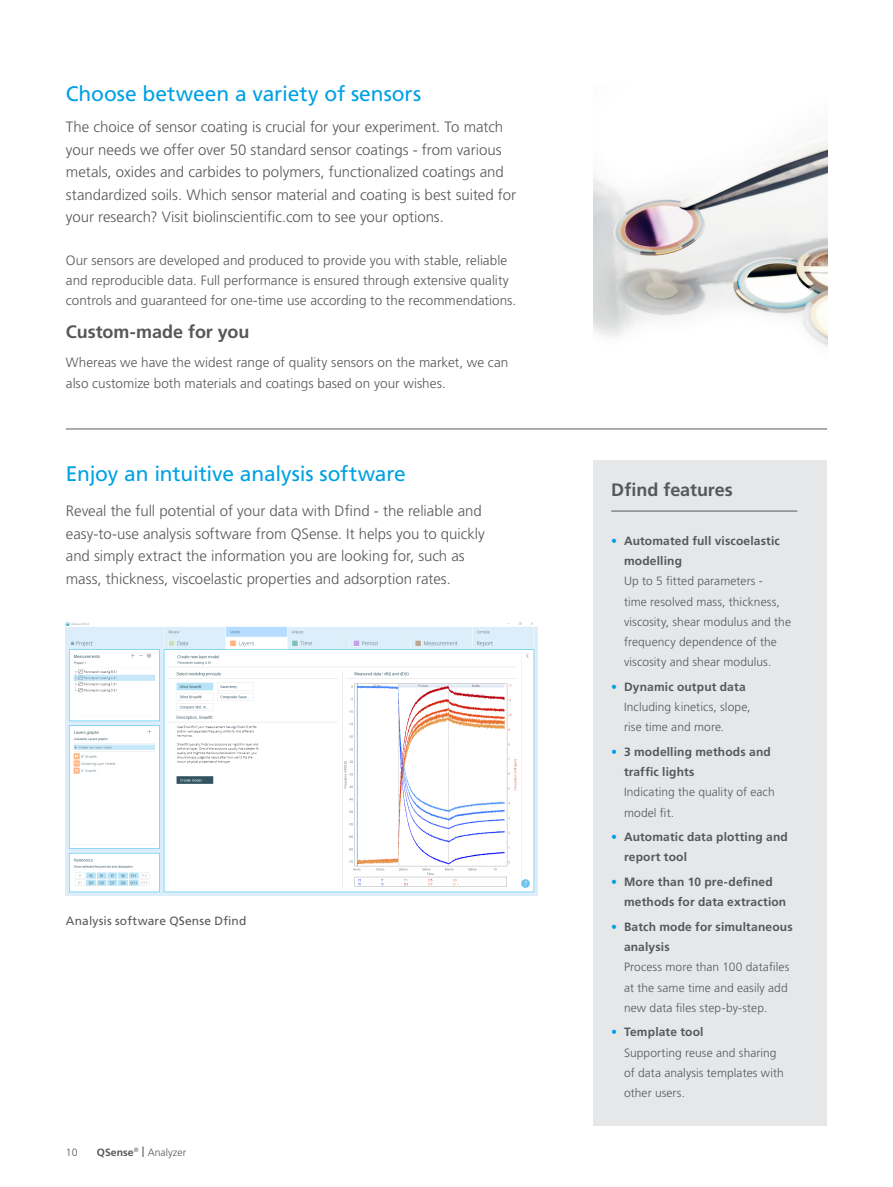
<style>
.page{position:relative;width:893px;height:1187px;background:#fff}
.page>*{position:absolute;margin:0;border:0;box-sizing:border-box;transform-origin:0 0}
.Ingress_80{font:21px "Frutiger LT Std";letter-spacing:-.01em;color:#00a1e3}
.Sub_Heading_1_Page_B{font:21px "Frutiger LT Std";color:#00a1e3}
.Sub_Heading_2_Page_8{font:700 18px "Frutiger LT Std";letter-spacing:-.005em;color:#57585a}
.Ingress_80-2{font:300 15px/22.5px "Frutiger LT Std";color:#57585a}
.Ingress_80-3{font:300 13.5px/20.2px "Frutiger LT Std";color:#57585a}
.t1{font:300 12px/20.2px "Frutiger LT Std";letter-spacing:.005em;color:#57585a}
.t2{font:700 12px/20.2px "Frutiger LT Std";letter-spacing:.015em;color:#57585a}
.Sub_Heading_5_Page_8{font:12px "Frutiger LT Std";letter-spacing:.015em;color:#57585a}
.t3{font:300 10.5px "Frutiger LT Std";color:#57585a}
.s1{font-weight:700}
.s2{font-size:15px}
.s3{font-weight:700;color:#00a1e3}
.s4{color:#00a1e3}
</style>
<div class="page">
<div style="left:593px;top:460px;width:234px;height:665px;background:#e6e7e9"></div>
<img style="left:593px;top:139px;width:234px;height:208px">
<hr style="left:66px;top:428px;width:761px;height:1px;background:#57585a">
<hr style="left:611px;top:510px;width:186px;height:1px;background:#57585a">
<img style="left:66px;top:621px;width:472px;height:274px">
<p class="Sub_Heading_1_Page_B" style="left:66px;top:81px;width:357px">Choose between a variety of sensors</p>
<p class="Ingress_80-2" style="left:66px;top:116px;width:452px">The choice of sensor coating is crucial for your experiment. To match your needs we offer over 50 standard sensor coatings - from various metals, oxides and carbides to polymers, functionalized coatings and standardized soils. Which sensor material and coating is best suited for your research? Visit biolinscientific.com to see your options.</p>
<p class="Ingress_80-3" style="left:66px;top:250px;width:452px">Our sensors are developed and produced to provide you with stable, reliable and reproducible data. Full performance is ensured through extensive quality controls and guaranteed for one-time use according to the recommendations.</p>
<p class="Sub_Heading_2_Page_8" style="left:66px;top:321px;width:185px">Custom-made for you</p>
<p class="Ingress_80-3" style="left:66px;top:352px;width:444px">Whereas we have the widest range of quality sensors on the market, we can also customize both materials and coatings based on your wishes.</p>
<p class="Ingress_80" style="left:66px;top:461px;width:342px">Enjoy an intuitive analysis software</p>
<p class="Ingress_80-2" style="left:66px;top:499px;width:420px">Reveal the full potential of your data with Dfind - the reliable and easy-to-use analysis software from QSense. It helps you to quickly and simply extract the information you are looking for, such as mass, thickness, viscoelastic properties and adsorption rates.</p>
<p class="Sub_Heading_5_Page_8" style="left:66px;top:913px;width:182px">Analysis software QSense Dfind</p>
<p class="t3" style="left:66px;top:1145px;width:13px">10</p>
<p class="t3" style="left:97px;top:1145px;width:91px"><span class="s1">QSense</span><sup>®</sup> <span class="s2">I</span> Analyzer</p>
<p class="Sub_Heading_2_Page_8" style="left:611px;top:479px;width:123px">Dfind features</p>
<p class="t1" style="left:624px;top:530px;width:168px;text-indent:-13px"><span class="s3">•</span> <span class="s1">Automated full viscoelastic modelling<br></span>Up to 5 fitted parameters -<br>time resolved mass, thickness, viscosity, shear modulus and the frequency dependence of the viscosity and shear modulus.</p>
<p class="t1" style="left:624px;top:676px;width:128px;text-indent:-13px"><span class="s3">•</span> <span class="s1">Dynamic output data<br></span>Including kinetics, slope, rise time and more.</p>
<p class="t1" style="left:624px;top:741px;width:152px;text-indent:-13px"><span class="s3">•</span> <span class="s1">3 modelling methods and traffic lights<br></span>Indicating the quality of each model fit.</p>
<p class="t2" style="left:624px;top:826px;width:165px;text-indent:-13px"><span class="s4">•</span> Automatic data plotting and report tool</p>
<p class="t2" style="left:624px;top:871px;width:164px;text-indent:-13px"><span class="s4">•</span> More than 10 pre-defined methods for data extraction</p>
<p class="t1" style="left:624px;top:916px;width:170px;text-indent:-13px"><span class="s3">•</span> <span class="s1">Batch mode for simultaneous analysis<br></span>Process more than 100 datafiles at the same time and easily add new data files step-by-step.</p>
<p class="t1" style="left:624px;top:1022px;width:161px;text-indent:-13px"><span class="s3">•</span> <span class="s1">Template tool<br></span>Supporting reuse and sharing of data analysis templates with other users.</p>
</div>
